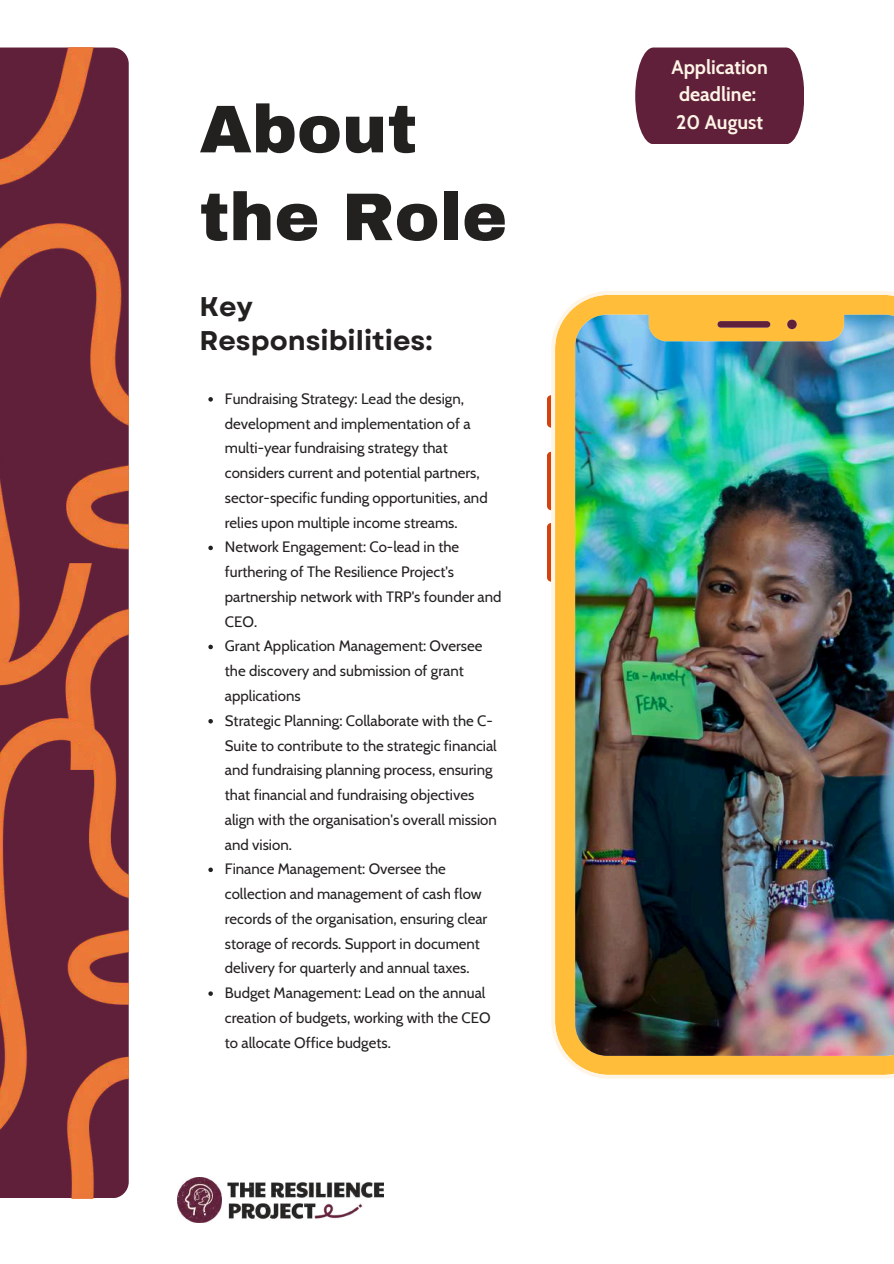
<style>
.page{position:relative;width:894px;height:1264px;background:#fff}
.page>*{position:absolute;margin:0;border:0;box-sizing:border-box;transform-origin:0 0}
.t1{font:900 67.5px/87.8px "Archivo";color:#232120}
.t2{font:700 27px/34.8px "Garet";color:#232120}
.t3{font:700 19.5px/27px "Cabin";color:#fff5e6}
.t4{font:15px/24.8px "Cabin";color:#232120}
</style>
<div class="page">
<img style="left:0;top:47px;width:129px;height:722px">
<img style="left:0;top:563px;width:128px;height:635px">
<svg style="left:547px;top:395px;width:4px;height:32px"></svg>
<svg style="left:547px;top:452px;width:4px;height:58px"></svg>
<svg style="left:547px;top:523px;width:4px;height:58px"></svg>
<img style="left:551px;top:291px;width:342px;height:787px">
<div style="left:635px;top:47px;width:168px;height:97px;background:#60203a"></div>
<svg style="left:208px;top:397px;width:5px;height:4px"></svg>
<svg style="left:208px;top:545px;width:5px;height:5px"></svg>
<svg style="left:208px;top:644px;width:5px;height:5px"></svg>
<svg style="left:208px;top:719px;width:5px;height:4px"></svg>
<svg style="left:208px;top:867px;width:5px;height:5px"></svg>
<svg style="left:208px;top:991px;width:5px;height:4px"></svg>
<img style="left:178px;top:1177px;width:205px;height:44px">
<h1 class="t1" style="left:199px;top:86px;width:309px">About the Role</h1>
<h2 class="t2" style="left:199px;top:289px;width:235px">Key<br>Responsibilities:</h2>
<p class="t4" style="left:225px;top:386px;width:278px">Fundraising Strategy: Lead the design, development and implementation of a multi-year fundraising strategy that considers current and potential partners, sector-specific funding opportunities, and relies upon multiple income streams.<br>Network Engagement: Co-lead in the furthering of The Resilience Project's partnership network with TRP's founder and CEO.<br>Grant Application Management: Oversee the discovery and submission of grant applications<br>Strategic Planning: Collaborate with the C-Suite to contribute to the strategic financial and fundraising planning process, ensuring that financial and fundraising objectives align with the organisation's overall mission and vision.<br>Finance Management: Oversee the collection and management of cash flow records of the organisation, ensuring clear storage of records. Support in document delivery for quarterly and annual taxes.<br>Budget Management: Lead on the annual creation of budgets, working with the CEO to allocate Office budgets.</p>
<h3 class="t3" style="left:671px;top:54px;width:98px">Application deadline:<br>20 August</h3>
</div>
